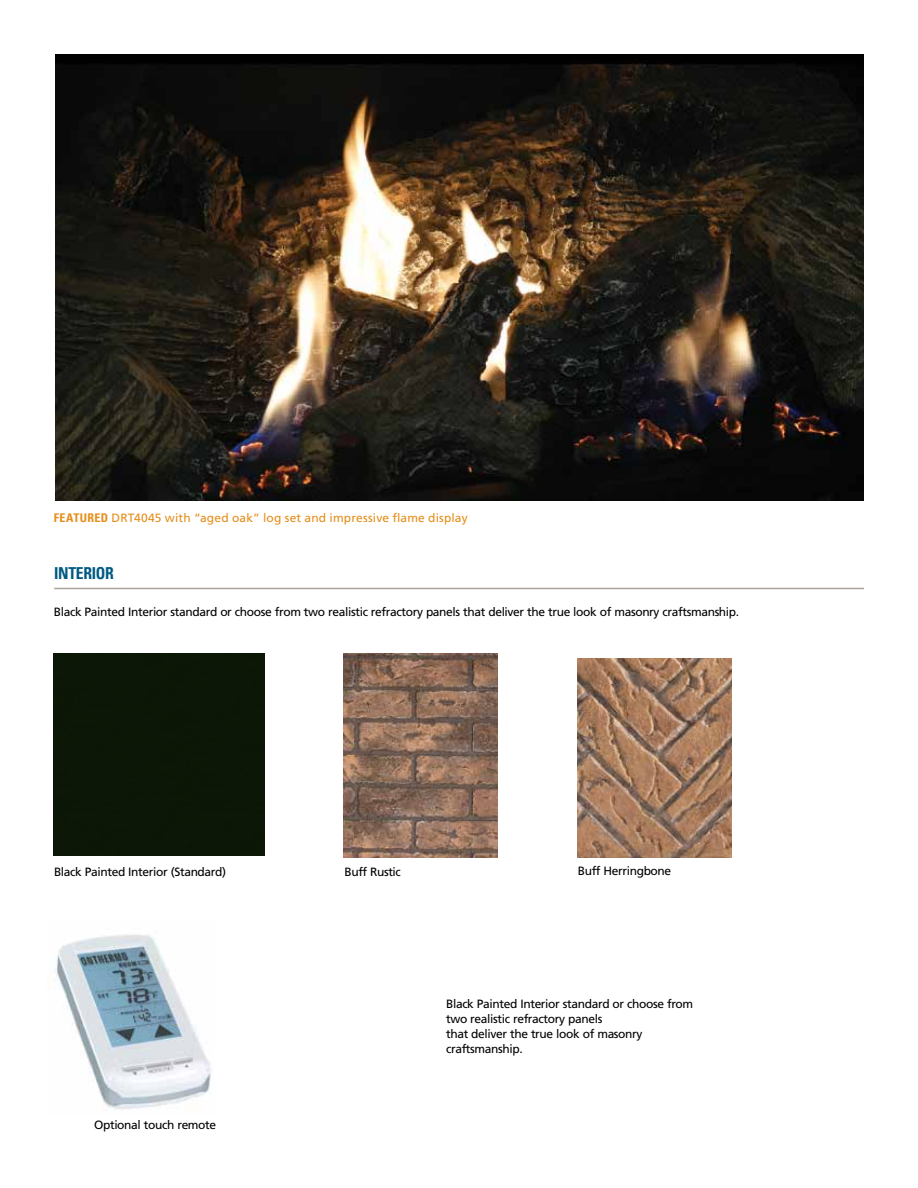
<style>
.page{position:relative;width:918px;height:1188px;background:#fff}
.page>*{position:absolute;margin:0;border:0;box-sizing:border-box;transform-origin:0 0}
.t1{font:16.5px "Univers Com 67 Bold Cond";letter-spacing:-.02em;color:#005a84;scale:.95 1}
.t2{font:12px/15px "Frutiger LT Std";letter-spacing:-.03em;color:#000}
.t3{font:12px "Frutiger LT Std";letter-spacing:.015em;color:#e58e1a}
.s1{font-family:"Univers Com 67 Bold Cond"}
</style>
<div class="page">
<hr style="left:54px;top:588px;width:810px;height:1px;background:#aca39b">
<img style="left:55px;top:54px;width:809px;height:446px">
<img style="left:343px;top:654px;width:155px;height:204px">
<img style="left:577px;top:659px;width:155px;height:199px">
<img style="left:54px;top:934px;width:157px;height:176px">
<div style="left:54px;top:654px;width:210px;height:202px;background:#0c1706"></div>
<p class="t3" style="left:54px;top:511px;width:415px"><span class="s1">FEATURED</span> DRT4045 with “aged oak” log set and impressive flame display</p>
<h1 class="t1" style="left:54px;top:563px;width:64px">INTERIOR</h1>
<p class="t2" style="left:54px;top:604px;width:687px">Black Painted Interior standard or choose from two realistic refractory panels that deliver the true look of masonry craftsmanship.</p>
<p class="t2" style="left:54px;top:864px;width:174px">Black Painted Interior (Standard)</p>
<p class="t2" style="left:344px;top:864px;width:58px">Buff Rustic</p>
<p class="t2" style="left:578px;top:864px;width:95px">Buff Herringbone</p>
<p class="t2" style="left:94px;top:1118px;width:124px">Optional touch remote</p>
<p class="t2" style="left:446px;top:996px;width:249px">Black Painted Interior standard or choose from two realistic refractory panels<br>that deliver the true look of masonry craftsmanship.</p>
</div>
